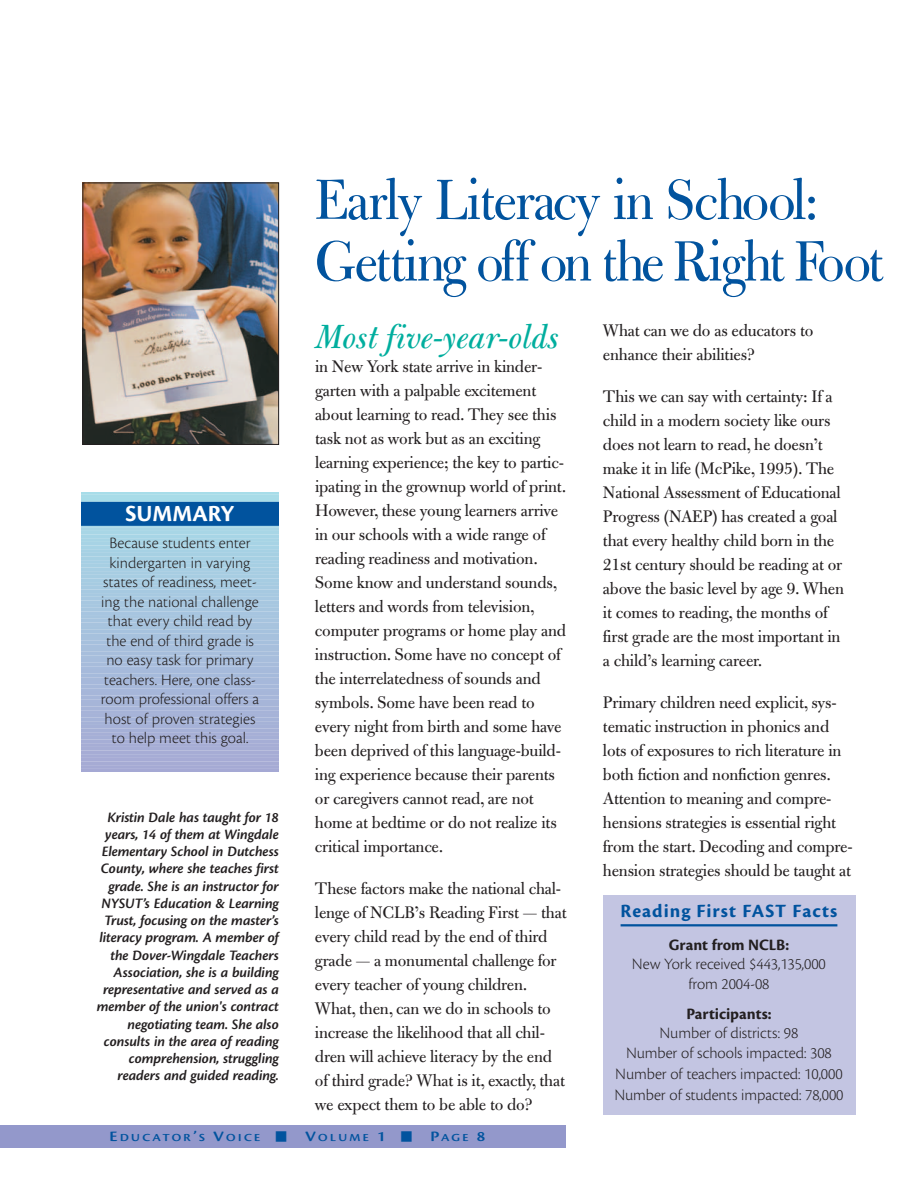
<style>
.page{position:relative;width:918px;height:1188px;background:#fff}
.page>*{position:absolute;margin:0;border:0;box-sizing:border-box;transform-origin:0 0}
.t1{font:63px/61.5px "Bulmer MT Std Display";letter-spacing:-.015em;color:#01539e}
.t2{font:italic 36px "Bulmer MT Std";letter-spacing:-.005em;color:#00ae9e}
.t3{font:700 24px "Cronos Pro";letter-spacing:-.005em;color:#fff}
.t4{font:700 19.5px "Cronos Pro";letter-spacing:.05em;color:#01539e}
.t5{font:18px/24px "Bulmer MT Std";letter-spacing:-.01em;color:#231f20}
.t6{font:300 16.5px/19.5px "Cronos Pro";letter-spacing:-.005em;color:#231f20;text-align:center}
.t7{font:700 16.5px "Cronos Pro";color:#231f20}
.t8{font:italic 600 15px/17.2px "Cronos Pro";letter-spacing:-.005em;color:#231f20;text-align:right}
.t9{font:11.25px "Cronos Pro Semibold Disp";letter-spacing:.175em;color:#01539e;scale:1.2 1}
.s1{font-size:15px}
</style>
<div class="page">
<hr style="left:81px;top:492px;width:198px;height:2px;background:#a7dde9">
<hr style="left:81px;top:495px;width:198px;height:3px;background:#a7dce8">
<hr style="left:81px;top:498px;width:198px;height:3px;background:#a7dce8">
<hr style="left:81px;top:524px;width:198px;height:3px;background:#a8d7e6">
<hr style="left:81px;top:527px;width:198px;height:4px;background:#a8d6e6">
<hr style="left:81px;top:531px;width:198px;height:3px;background:#a8d6e6">
<hr style="left:81px;top:535px;width:198px;height:3px;background:#a7d5e6">
<hr style="left:81px;top:538px;width:198px;height:4px;background:#a7d4e5">
<hr style="left:81px;top:542px;width:198px;height:3px;background:#a7d3e5">
<hr style="left:81px;top:546px;width:198px;height:3px;background:#a7d3e5">
<hr style="left:81px;top:549px;width:198px;height:4px;background:#a6d1e4">
<hr style="left:81px;top:553px;width:198px;height:3px;background:#a6d0e3">
<hr style="left:81px;top:557px;width:198px;height:3px;background:#a6d0e3">
<hr style="left:81px;top:560px;width:198px;height:4px;background:#a6cfe4">
<hr style="left:81px;top:564px;width:198px;height:3px;background:#a7cfe3">
<hr style="left:81px;top:568px;width:198px;height:3px;background:#a7cee3">
<hr style="left:81px;top:571px;width:198px;height:4px;background:#a7cde2">
<hr style="left:81px;top:575px;width:198px;height:3px;background:#a7cde2">
<hr style="left:81px;top:579px;width:198px;height:3px;background:#a6cce2">
<hr style="left:81px;top:582px;width:198px;height:4px;background:#a6cbe1">
<hr style="left:81px;top:586px;width:198px;height:3px;background:#a6cae1">
<hr style="left:81px;top:590px;width:198px;height:3px;background:#a6c9e1">
<hr style="left:81px;top:593px;width:198px;height:4px;background:#a7c9e1">
<hr style="left:81px;top:597px;width:198px;height:3px;background:#a7c8e1">
<hr style="left:81px;top:601px;width:198px;height:3px;background:#a7c7e0">
<hr style="left:81px;top:604px;width:198px;height:4px;background:#a7c7e0">
<hr style="left:81px;top:608px;width:198px;height:3px;background:#a7c6df">
<hr style="left:81px;top:612px;width:198px;height:3px;background:#a7c5e0">
<hr style="left:81px;top:615px;width:198px;height:3px;background:#a7c5df">
<hr style="left:81px;top:619px;width:198px;height:3px;background:#a7c4df">
<hr style="left:81px;top:623px;width:198px;height:3px;background:#a7c3de">
<hr style="left:81px;top:626px;width:198px;height:3px;background:#a6c3de">
<hr style="left:81px;top:630px;width:198px;height:3px;background:#a6c2de">
<hr style="left:81px;top:634px;width:198px;height:3px;background:#a6c1dd">
<hr style="left:81px;top:637px;width:198px;height:3px;background:#a7c1dd">
<hr style="left:81px;top:641px;width:198px;height:3px;background:#a6c0dd">
<hr style="left:81px;top:645px;width:198px;height:3px;background:#a7bfdd">
<hr style="left:81px;top:648px;width:198px;height:3px;background:#a7bfdc">
<hr style="left:81px;top:652px;width:198px;height:3px;background:#a7bedc">
<hr style="left:81px;top:656px;width:198px;height:3px;background:#a7bedc">
<hr style="left:81px;top:659px;width:198px;height:3px;background:#a7bddc">
<hr style="left:81px;top:663px;width:198px;height:3px;background:#a7bcdb">
<hr style="left:81px;top:667px;width:198px;height:3px;background:#a6bbdc">
<hr style="left:81px;top:670px;width:198px;height:3px;background:#a6badb">
<hr style="left:81px;top:674px;width:198px;height:3px;background:#a5badb">
<hr style="left:81px;top:678px;width:198px;height:3px;background:#a6b9da">
<hr style="left:81px;top:681px;width:198px;height:3px;background:#a6b8db">
<hr style="left:81px;top:685px;width:198px;height:3px;background:#a6b8da">
<hr style="left:81px;top:689px;width:198px;height:3px;background:#a6b7da">
<hr style="left:81px;top:692px;width:198px;height:3px;background:#a6b6d9">
<hr style="left:81px;top:696px;width:198px;height:3px;background:#a6b6d9">
<hr style="left:81px;top:700px;width:198px;height:3px;background:#a6b5d9">
<hr style="left:81px;top:703px;width:198px;height:3px;background:#a6b5d8">
<hr style="left:81px;top:707px;width:198px;height:3px;background:#a6b4d8">
<hr style="left:81px;top:711px;width:198px;height:3px;background:#a6b3d8">
<hr style="left:81px;top:714px;width:198px;height:3px;background:#a6b3d8">
<hr style="left:81px;top:718px;width:198px;height:3px;background:#a5b3d8">
<hr style="left:81px;top:722px;width:198px;height:3px;background:#a5b2d7">
<hr style="left:81px;top:725px;width:198px;height:3px;background:#a5b1d7">
<hr style="left:81px;top:729px;width:198px;height:3px;background:#a5b0d6">
<hr style="left:81px;top:732px;width:198px;height:4px;background:#a6afd6">
<hr style="left:81px;top:736px;width:198px;height:3px;background:#a5afd6">
<hr style="left:81px;top:740px;width:198px;height:3px;background:#a6aed6">
<hr style="left:81px;top:743px;width:198px;height:4px;background:#a6add5">
<hr style="left:81px;top:747px;width:198px;height:3px;background:#a6add5">
<hr style="left:81px;top:751px;width:198px;height:3px;background:#a6acd5">
<hr style="left:81px;top:754px;width:198px;height:4px;background:#a6acd5">
<hr style="left:81px;top:758px;width:198px;height:3px;background:#a6abd5">
<hr style="left:81px;top:762px;width:198px;height:3px;background:#a6abd4">
<hr style="left:81px;top:765px;width:198px;height:4px;background:#a5aad4">
<hr style="left:81px;top:769px;width:198px;height:2px;background:#a5a9d4">
<div style="left:81px;top:502px;width:198px;height:24px;background:#01539e"></div>
<img style="left:84px;top:185px;width:193px;height:258px">
<div style="left:82px;top:183px;width:197px;height:262px;border:1px solid #231f20"></div>
<div style="left:0;top:1125px;width:566px;height:23px;background:#9398cb"></div>
<div style="left:603px;top:896px;width:252px;height:219px;background:#c3c5e2"></div>
<hr style="left:621px;top:924px;width:216px;height:2px;background:#01539e">
<h3 class="t3" style="left:126px;top:505px;width:110px">SUMMARY</h3>
<p class="t6" style="left:101px;top:535px;width:160px">Because students enter kindergarten in varying states of readiness, meet&shy;ing the national challenge that every child read by the end of third grade is no easy task for primary teachers. Here, one class&shy;room professional offers a host of proven strategies to help meet this goal.</p>
<p class="t8" style="left:97px;top:810px;width:184px">Kristin Dale has taught for 18 years, 14 of them at Wingdale<br>Elementary School in Dutchess<br>County, where she teaches first grade. She is an instructor for<br>NYSUT’s Education &amp; Learning<br>Trust, focusing on the master’s literacy program. A member of the Dover-Wingdale Teachers<br>Association, she is a building representative and served as a member of the union's contract negotiating team. She also consults in the area of reading comprehension, struggling readers and guided reading.</p>
<h1 class="t1" style="left:315px;top:176px;width:570px">Early Literacy in School:<br>Getting off on the Right Foot</h1>
<h2 class="t2" style="left:315px;top:324px;width:245px">Most five-year-olds</h2>
<p class="t5" style="left:315px;top:357px;width:253px">in New York state arrive in kinder&shy;garten with a palpable excitement about learning to read. They see this task not as work but as an exciting learning experience; the key to partic&shy;ipating in the grownup world of print.<br>However, these young learners arrive in our schools with a wide range of reading readiness and motivation.<br>Some know and understand sounds, letters and words from television, computer programs or home play and instruction. Some have no concept of the interrelatedness of sounds and symbols. Some have been read to every night from birth and some have been deprived of this language-build&shy;ing experience because their parents or caregivers cannot read, are not home at bedtime or do not realize its critical importance.</p>
<p class="t5" style="left:315px;top:879px;width:253px">These factors make the national chal&shy;lenge of NCLB’s Reading First — that every child read by the end of third grade — a monumental challenge for every teacher of young children.<br>What, then, can we do in schools to increase the likelihood that all chil&shy;dren will achieve literacy by the end of third grade? What is it, exactly, that we expect them to be able to do?</p>
<p class="t5" style="left:603px;top:320px;width:212px">What can we do as educators to enhance their abilities?</p>
<p class="t5" style="left:603px;top:386px;width:242px">This we can say with certainty: If a child in a modern society like ours does not learn to read, he doesn’t make it in life (McPike, 1995). The National Assessment of Educational Progress (NAEP) has created a goal that every healthy child born in the 21st century should be reading at or above the basic level by age 9. When it comes to reading, the months of first grade are the most important in a child’s learning career.</p>
<p class="t5" style="left:603px;top:692px;width:251px">Primary children need explicit, sys&shy;tematic instruction in phonics and lots of exposures to rich literature in both fiction and nonfiction genres.<br>Attention to meaning and compre&shy;hensions strategies is essential right from the start. Decoding and compre&shy;hension strategies should be taught at</p>
<p class="t4" style="left:621px;top:903px;width:218px">Reading First FAST Facts</p>
<p class="t7" style="left:669px;top:939px;width:122px">Grant from NCLB:</p>
<p class="t6" style="left:632px;top:956px;width:195px">New York received $443,135,000 from 2004-08</p>
<p class="t7" style="left:686px;top:1008px;width:87px">Participants:</p>
<p class="t6" style="left:626px;top:1025px;width:207px">Number of districts: 98<br>Number of schools impacted: 308</p>
<p class="t6" style="left:614px;top:1064px;width:231px;line-height:21px;text-align:left">Number of teachers impacted: 10,000<br>Number of students impacted: 78,000</p>
<p class="t9" style="left:110px;top:1134px;width:315px"><span class="s1">E</span>DUCATOR<span class="s1">’</span>S <span class="s1">V</span>OICE ■ <span class="s1">V</span>OLUME <span class="s1">1</span> ■ <span class="s1">P</span>AGE <span class="s1">8</span></p>
</div>
